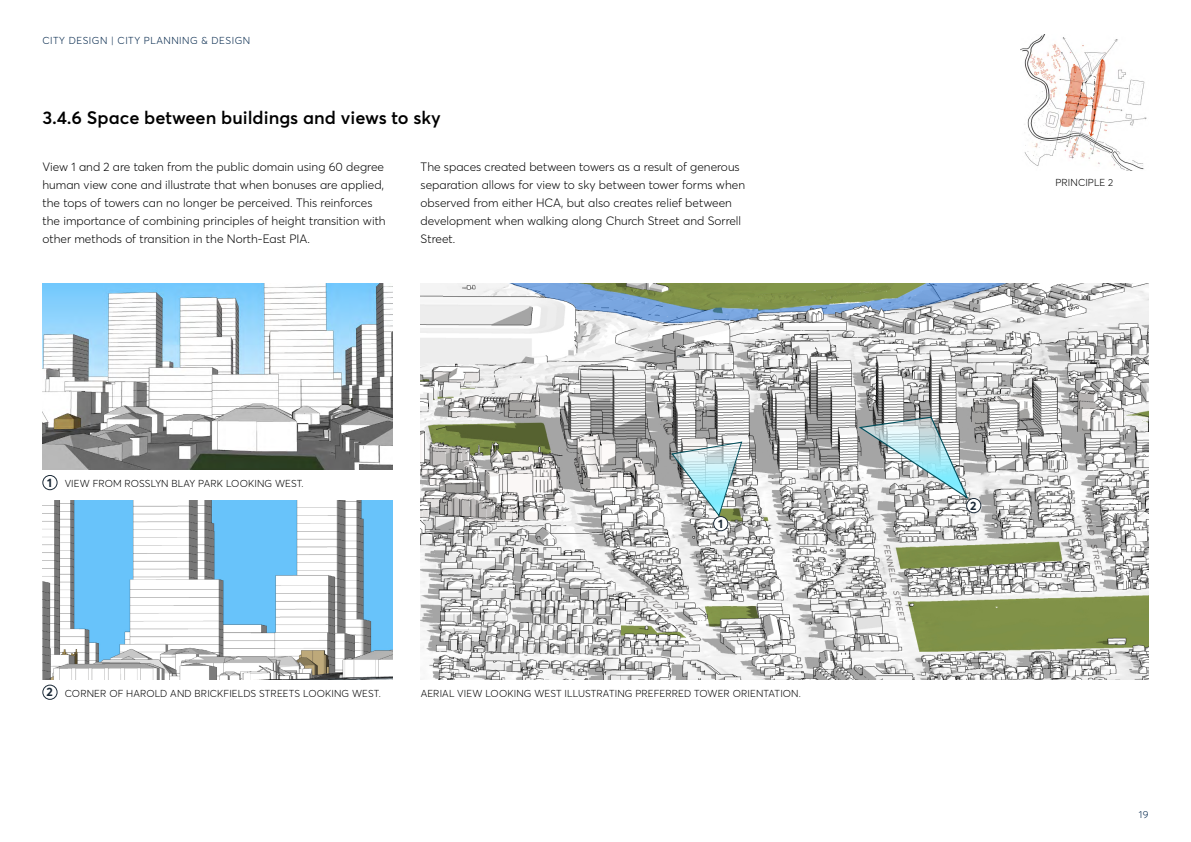
<style>
.page{position:relative;width:1191px;height:842px;background:#fff}
.page>*{position:absolute;margin:0;border:0;box-sizing:border-box;transform-origin:0 0}
.t1{font:600 18px "Parramatta";color:#000}
.t2{font:300 12px/18px "Parramatta";color:#000}
.t3{font:700 12px "Parramatta";color:#1b2a38}
.t4{font:300 10px "Parramatta";letter-spacing:.01em;color:#000}
.t5{font:300 10px "Parramatta";letter-spacing:.05em;color:#00254a}
</style>
<div class="page">
<img style="left:43px;top:500px;width:349px;height:180px">
<img style="left:43px;top:284px;width:349px;height:186px">
<img style="left:420px;top:284px;width:728px;height:396px">
<svg style="left:671px;top:441px;width:71px;height:75px"></svg>
<div style="left:713px;top:516px;width:15px;height:15px;background:#fff;border-radius:50%"></div>
<div style="left:713px;top:516px;width:15px;height:15px;border:1px solid #1b2a38;border-radius:50%"></div>
<div style="left:43px;top:475px;width:14px;height:15px;border:1px solid #1b2a38;border-radius:50%"></div>
<svg style="left:858px;top:416px;width:110px;height:83px"></svg>
<div style="left:966px;top:498px;width:15px;height:15px;background:#fff;border-radius:50%"></div>
<div style="left:966px;top:498px;width:15px;height:15px;border:1px solid #1b2a38;border-radius:50%"></div>
<div style="left:43px;top:685px;width:14px;height:15px;border:1px solid #1b2a38;border-radius:50%"></div>
<img style="left:1020px;top:34px;width:127px;height:136px">
<p class="t5" style="left:43px;top:33px;width:209px">CITY DESIGN | CITY PLANNING &amp; DESIGN</p>
<h1 class="t1" style="left:43px;top:105px;width:400px">3.4.6 Space between buildings and views to sky</h1>
<p class="t2" style="left:43px;top:158px;width:345px">View 1 and 2 are taken from the public domain using 60 degree human view cone and illustrate that when bonuses are applied, the tops of towers can no longer be perceived. This reinforces the importance of combining principles of height transition with other methods of transition in the North-East PIA.</p>
<p class="t2" style="left:420px;top:158px;width:326px">The spaces created between towers as a result of generous separation allows for view to sky between tower forms when observed from either HCA, but also creates relief between development when walking along Church Street and Sorrell Street.</p>
<p class="t3" style="left:47px;top:474px;width:6px">1</p>
<p class="t4" style="left:65px;top:477px;width:240px">VIEW FROM ROSSLYN BLAY PARK LOOKING WEST.</p>
<p class="t3" style="left:718px;top:515px;width:6px">1</p>
<p class="t3" style="left:47px;top:684px;width:8px">2</p>
<p class="t4" style="left:65px;top:687px;width:317px">CORNER OF HAROLD AND BRICKFIELDS STREETS LOOKING WEST.</p>
<p class="t4" style="left:421px;top:687px;width:381px">AERIAL VIEW LOOKING WEST ILLUSTRATING PREFERRED TOWER ORIENTATION.</p>
<p class="t4" style="left:1055px;top:175px;width:59px">PRINCIPLE 2</p>
<p class="t3" style="left:970px;top:497px;width:8px">2</p>
<p class="t5" style="left:1138px;top:807px;width:11px">19</p>
</div>
